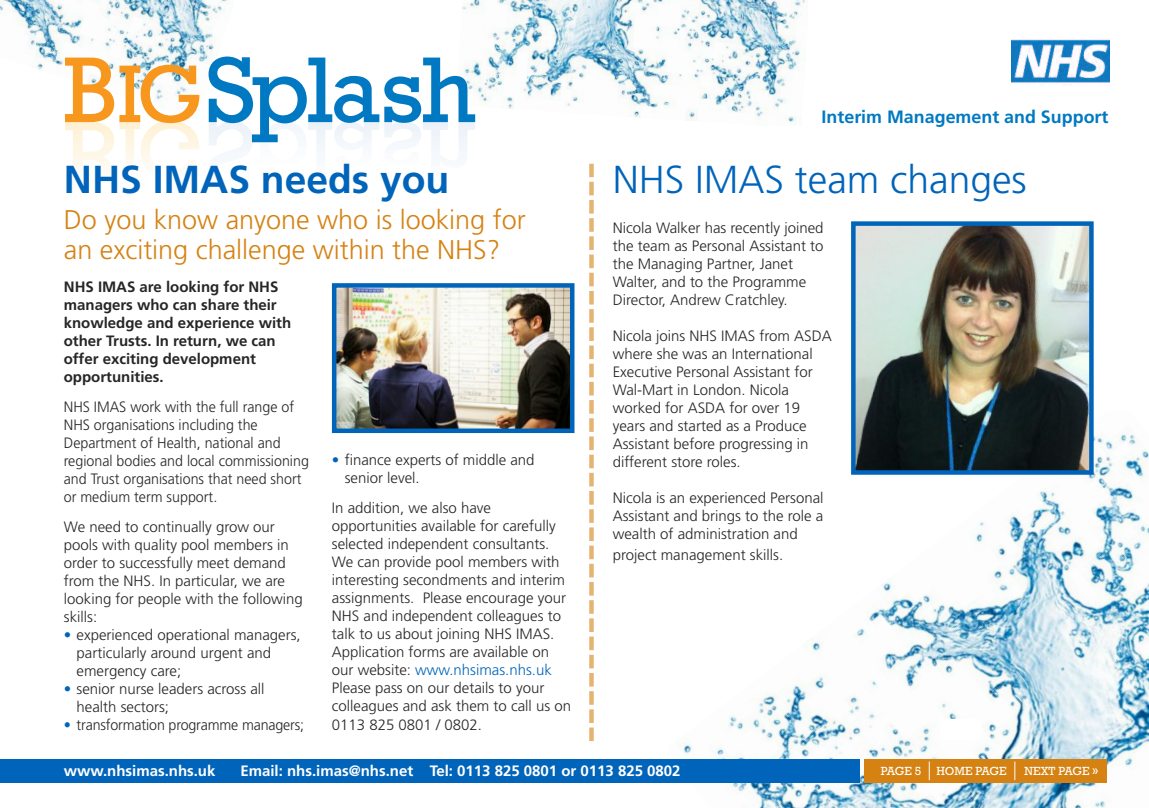
<style>
.page{position:relative;width:1149px;height:808px;background:#fff}
.page>*{position:absolute;margin:0;border:0;box-sizing:border-box;transform-origin:0 0}
.t1{font:95.1px "Rockwell";letter-spacing:-.04em;color:#0079c2}
.t2{font:300 39px "Frutiger";color:#0064ba}
.t3{font:700 39px "Frutiger";color:#0064ba}
.t4{font:300 27px/30px "Frutiger";color:#d58213}
.t5{font:700 17.85px "Frutiger";color:#0079c2}
.t6{font:300 15px/18px "Frutiger";color:#272627}
.t7{font:300 15px/18px "Frutiger";color:#272627;scale:.95 1}
.t8{font:700 15px/18px "Frutiger";color:#272627}
.t9{font:700 15px "Frutiger";color:#fff}
.t10{font:12px "Rockwell";color:#fff}
.s1{color:#f7971d}
.s2{font-size:83.1px;color:#f7971d}
.s3{color:#0064ba}
</style>
<div class="page">
<img style="left:675px;top:412px;width:473px;height:396px">
<img style="left:0;top:0;width:228px;height:113px">
<img style="left:462px;top:0;width:344px;height:123px">
<img style="left:1011px;top:39px;width:98px;height:46px">
<div style="left:0;top:759px;width:859px;height:24px;background:#0064ba"></div>
<div style="left:863px;top:759px;width:243px;height:24px;background:#d58213"></div>
<svg style="left:1014px;top:761px;width:1px;height:19px"></svg>
<svg style="left:208px;top:102px;width:267px;height:50px"></svg>
<svg style="left:65px;top:121px;width:134px;height:50px"></svg>
<svg style="left:928px;top:761px;width:1px;height:19px"></svg>
<img style="left:337px;top:288px;width:232px;height:140px">
<div style="left:332px;top:283px;width:242px;height:150px;border:4px solid #0064ba"></div>
<div style="left:939px;top:719px;width:40px;height:20px;background:#fff"></div>
<svg style="left:589px;top:177px;width:4px;height:546px"></svg>
<svg style="left:589px;top:164px;width:4px;height:13px"></svg>
<svg style="left:589px;top:727px;width:4px;height:14px"></svg>
<img style="left:855px;top:226px;width:233px;height:244px">
<div style="left:850px;top:221px;width:243px;height:254px;border:4px solid #0064ba"></div>
<h1 class="t1" style="left:63px;top:58px;width:414px"><span class="s1">B</span><span class="s2">IG</span>Splash</h1>
<h2 class="t3" style="left:64px;top:164px;width:387px">NHS IMAS needs you</h2>
<h3 class="t4" style="left:64px;top:207px;width:463px">Do you know anyone who is looking for an exciting challenge within the NHS?</h3>
<p class="t8" style="left:64px;top:279px;width:229px">NHS IMAS are looking for NHS managers who can share their knowledge and experience with other Trusts. In return, we can offer exciting development opportunities.</p>
<p class="t7" style="left:64px;top:399px;width:259px">NHS IMAS work with the full range of NHS organisations including the Department of Health, national and regional bodies and local commissioning and Trust organisations that need short or medium term support.</p>
<p class="t6" style="left:64px;top:519px;width:240px">We need to continually grow our pools with quality pool members in order to successfully meet demand from the NHS. In particular, we are looking for people with the following skills:</p>
<p class="t6" style="left:77px;top:627px;width:225px;text-indent:-13px"><span class="s3">•</span> experienced operational managers, particularly around urgent and emergency care;</p>
<p class="t6" style="left:77px;top:681px;width:189px;text-indent:-13px"><span class="s3">•</span> senior nurse leaders across all health sectors;</p>
<p class="t7" style="left:64px;top:717px;width:254px"><span class="s3">•</span> transformation programme managers;</p>
<p class="t6" style="left:344px;top:452px;width:191px;text-indent:-13px"><span class="s3">•</span> finance experts of middle and senior level.</p>
<p class="t6" style="left:332px;top:500px;width:240px">In addition, we also have opportunities available for carefully selected independent consultants.<br>We can provide pool members with interesting secondments and interim assignments. Please encourage your NHS and independent colleagues to talk to us about joining NHS IMAS.<br>Application forms are available on our website: <span class="s3">www.nhsimas.nhs.uk </span>Please pass on our details to your colleagues and ask them to call us on 0113 825 0801 / 0802.</p>
<p class="t5" style="left:821px;top:110px;width:288px">Interim Management and Support</p>
<h2 class="t2" style="left:612px;top:164px;width:415px">NHS IMAS team changes</h2>
<p class="t6" style="left:612px;top:220px;width:212px">Nicola Walker has recently joined the team as Personal Assistant to the Managing Partner, Janet<br>Walter, and to the Programme<br>Director, Andrew Cratchley.</p>
<p class="t6" style="left:612px;top:328px;width:220px">Nicola joins NHS IMAS from ASDA where she was an International<br>Executive Personal Assistant for<br>Wal-Mart in London. Nicola worked for ASDA for over 19 years and started as a Produce<br>Assistant before progressing in different store roles.</p>
<p class="t6" style="left:612px;top:490px;width:212px;text-align:justify">Nicola is an experienced Personal Assistant and brings to the role a wealth of administration and</p>
<p class="t6" style="left:612px;top:546px;width:172px">project management skills.</p>
<p class="t9" style="left:64px;top:765px;width:153px">www.nhsimas.nhs.uk</p>
<p class="t9" style="left:240px;top:765px;width:441px">Email: nhs.imas@nhs.net Tel: 0113 825 0801 or 0113 825 0802</p>
<p class="t10" style="left:880px;top:767px;width:42px">PAGE 5</p>
<p class="t10" style="left:936px;top:767px;width:72px">HOME PAGE</p>
<p class="t10" style="left:1024px;top:767px;width:75px">NEXT PAGE »</p>
</div>
